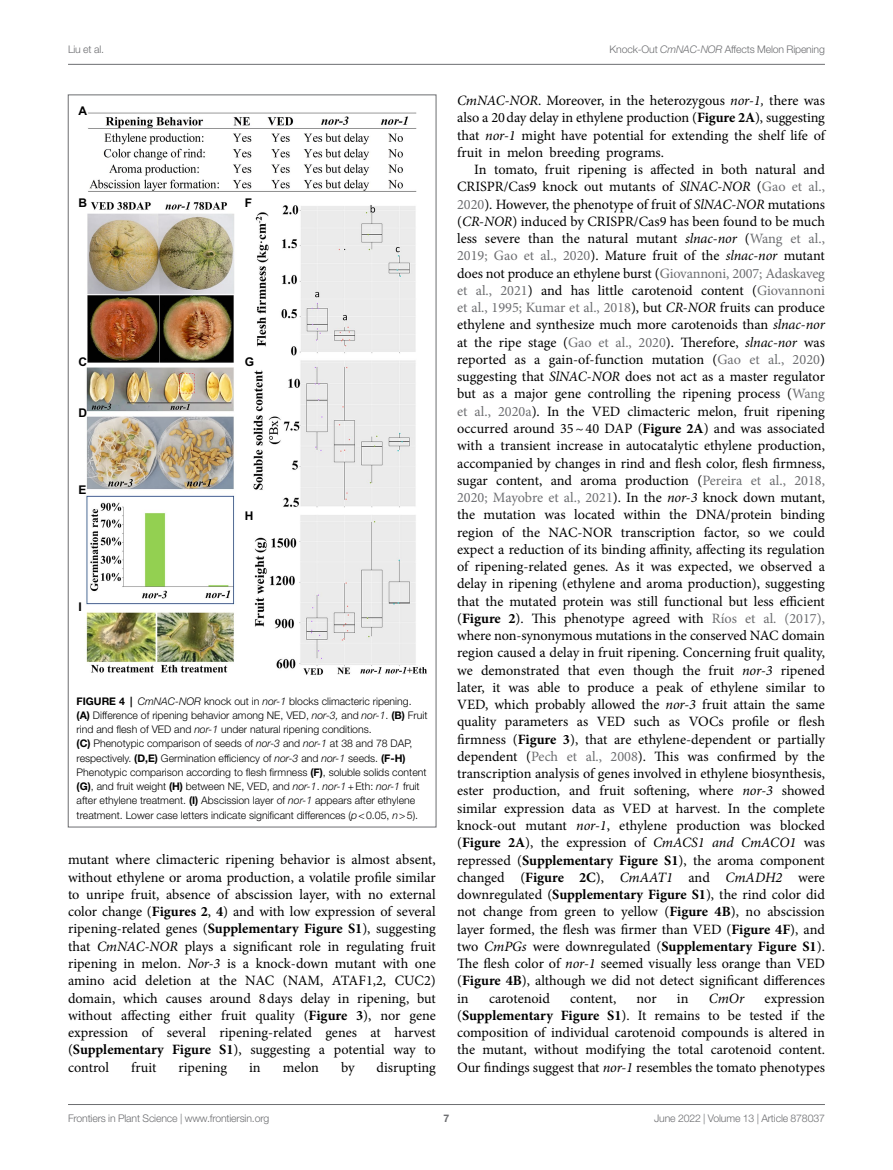
<style>
.page{position:relative;width:893px;height:1170px;background:#fff}
.page>*{position:absolute;margin:0;border:0;box-sizing:border-box;transform-origin:0 0}
.TEXT{font:14.25px/17.2px "Minion Pro";letter-spacing:-.005em;color:#000;text-align:justify}
.TEXT_FLUSH{font:14.25px/17.2px "Minion Pro";color:#000;text-align:justify}
.TEXT-2{font:italic 14.25px "Minion Pro";color:#000}
.t1{font:700 12px "Arial";color:#000}
.FIG_LEG{font:300 10.5px/14.2px "Helvetica Neue LT Std";color:#000}
.t2{font:300 10.5px "Helvetica Neue LT Std";letter-spacing:-.015em;color:#6d6e71}
.t3{font:700 10.5px "Helvetica Neue LT Std";color:#6d6e71}
.s1{font-style:italic}
.s2{font-weight:700}
.s3{color:#6d6e71}
</style>
<div class="page">
<hr style="left:68px;top:64px;width:757px;height:1px;background:#6d6e71">
<hr style="left:68px;top:1104px;width:757px;height:1px;background:#6d6e71">
<img style="left:86px;top:112px;width:341px;height:563px">
<p class="t2" style="left:68px;top:42px;width:38px">Liu et al.</p>
<p class="t2" style="left:610px;top:42px;width:217px">Knock-Out <span class="s1">CmNAC</span>-<span class="s1">NOR</span> Affects Melon Ripening</p>
<p class="t1" style="left:78px;top:102px;width:10px">A</p>
<p class="t1" style="left:78px;top:194px;width:10px">B</p>
<p class="t1" style="left:245px;top:194px;width:9px">F</p>
<p class="t1" style="left:78px;top:353px;width:10px">C</p>
<p class="t1" style="left:78px;top:404px;width:10px">D</p>
<p class="t1" style="left:78px;top:481px;width:10px">E</p>
<p class="t1" style="left:78px;top:598px;width:5px">I</p>
<p class="t1" style="left:245px;top:353px;width:11px">G</p>
<p class="t1" style="left:245px;top:507px;width:10px">H</p>
<p class="FIG_LEG" style="left:77px;top:693px;width:352px"><span class="s2">FIGURE 4 |</span> <span class="s1">CmNAC-NOR</span> knock out in <span class="s1">nor-1</span> blocks climacteric ripening. <span class="s2">(A)</span> Difference of ripening behavior among NE, VED, <span class="s1">nor-3,</span> and <span class="s1">nor-1</span>. <span class="s2">(B)</span> Fruit rind and flesh of VED and <span class="s1">nor-1</span> under natural ripening conditions.<br><span class="s2">(C)</span> Phenotypic comparison of seeds of <span class="s1">nor-3</span> and <span class="s1">nor-1</span> at 38 and 78 DAP, respectively. <span class="s2">(D,E)</span> Germination efficiency of <span class="s1">nor-3</span> and <span class="s1">nor-1</span> seeds. <span class="s2">(F-H)<br></span>Phenotypic comparison according to flesh firmness <span class="s2">(F)</span>, soluble solids content <span class="s2">(G)</span>, and fruit weight <span class="s2">(H)</span> between NE, VED, and <span class="s1">nor-1</span>. <span class="s1">nor-1</span>+Eth: <span class="s1">nor-1</span> fruit after ethylene treatment. <span class="s2">(I)</span> Abscission layer of <span class="s1">nor-1</span> appears after ethylene treatment. Lower case letters indicate significant differences (<span class="s1">p</span>&lt;0.05, <span class="s1">n</span>&gt;5).</p>
<p class="TEXT_FLUSH" style="left:68px;top:851px;width:369px">mutant where climacteric ripening behavior is almost absent, without ethylene or aroma production, a volatile profile similar to unripe fruit, absence of abscission layer, with no external color change (<span class="s2">Figures 2</span>, <span class="s2">4</span>) and with low expression of several ripening-related genes (<span class="s2">Supplementary Figure S1</span>), suggesting that <span class="s1">CmNAC-NOR</span> plays a significant role in regulating fruit ripening in melon. <span class="s1">Nor-3</span> is a knock-down mutant with one amino acid deletion at the NAC (NAM, ATAF1,2, CUC2) domain, which causes around 8days delay in ripening, but without affecting either fruit quality (<span class="s2">Figure 3</span>), nor gene expression of several ripening-related genes at harvest (<span class="s2">Supplementary Figure S1</span>), suggesting a potential way to control</p>
<p class="TEXT_FLUSH" style="left:131px;top:1058px;width:27px">fruit</p>
<p class="TEXT_FLUSH" style="left:178px;top:1058px;width:50px">ripening</p>
<p class="TEXT_FLUSH" style="left:249px;top:1058px;width:13px">in</p>
<p class="TEXT_FLUSH" style="left:283px;top:1058px;width:38px">melon</p>
<p class="TEXT_FLUSH" style="left:341px;top:1058px;width:15px">by</p>
<p class="TEXT_FLUSH" style="left:377px;top:1058px;width:61px">disrupting</p>
<p class="TEXT_FLUSH" style="left:457px;top:92px;width:369px"><span class="s1">CmNAC-NOR</span>. Moreover, in the heterozygous <span class="s1">nor-1,</span> there was also a 20day delay in ethylene production (<span class="s2">Figure 2A</span>), suggesting that <span class="s1">nor-1</span> might have potential for extending the shelf life of fruit in melon breeding programs.</p>
<p class="TEXT" style="left:457px;top:161px;width:369px;text-indent:17px">In tomato, fruit ripening is affected in both natural and CRISPR/Cas9 knock out mutants of <span class="s1">SlNAC-NOR</span> (<span class="s3">Gao et al., 2020</span>). However, the phenotype of fruit of <span class="s1">SlNAC-NOR</span> mutations (<span class="s1">CR-NOR</span>) induced by CRISPR/Cas9 has been found to be much less severe than the natural mutant <span class="s1">slnac-nor</span> (<span class="s3">Wang et al., 2019; Gao et al., 2020</span>). Mature fruit of the <span class="s1">slnac-nor</span> mutant does not produce an ethylene burst (<span class="s3">Giovannoni, 2007; Adaskaveg et al., 2021</span>) and has little carotenoid content (<span class="s3">Giovannoni et al., 1995; Kumar et al., 2018</span>), but <span class="s1">CR-NOR</span> fruits can produce ethylene and synthesize much more carotenoids than <span class="s1">slnac-nor </span>at the ripe stage (<span class="s3">Gao et al., 2020</span>). Therefore, <span class="s1">slnac-nor</span> was reported as a gain-of-function mutation (<span class="s3">Gao et al., 2020</span>) suggesting that <span class="s1">SlNAC-NOR</span> does not act as a master regulator but as a major gene controlling the ripening process (<span class="s3">Wang et al., 2020a</span>). In the VED climacteric melon, fruit ripening occurred around 35~40 DAP (<span class="s2">Figure 2A</span>) and was associated with a transient increase in autocatalytic ethylene production, accompanied by changes in rind and flesh color, flesh firmness, sugar content, and aroma production (<span class="s3">Pereira et al., 2018, 2020; Mayobre et al., 2021</span>). In the <span class="s1">nor-3</span> knock down mutant, the mutation was located within the DNA/protein binding region of the NAC-NOR transcription factor, so we could expect a reduction of its binding affinity, affecting its regulation of ripening-related genes. As it was expected, we observed a delay in ripening (ethylene and aroma production), suggesting that the mutated protein was still functional but less efficient (<span class="s2">Figure 2</span>). This phenotype agreed with <span class="s3">Ríos et al. (2017), </span>where non-synonymous mutations in the conserved NAC domain region caused a delay in fruit ripening. Concerning fruit quality, we demonstrated that even though the fruit <span class="s1">nor-3</span> ripened later, it was able to produce a peak of ethylene similar to VED, which probably allowed the <span class="s1">nor-3</span> fruit attain the same quality parameters as VED such as VOCs profile or flesh firmness (<span class="s2">Figure 3</span>), that are ethylene-dependent or partially dependent (<span class="s3">Pech et al., 2008</span>). This was confirmed by the transcription analysis of genes involved in ethylene biosynthesis, ester production, and fruit softening, where <span class="s1">nor-3</span> showed similar expression data as VED at harvest. In the complete knock-out mutant <span class="s1">nor-1</span>, ethylene production was blocked (<span class="s2">Figure 2A</span>), the expression of <span class="s1">CmACS1 and CmACO1</span> was repressed (<span class="s2">Supplementary Figure S1</span>), the aroma component changed (<span class="s2">Figure 2C</span>), <span class="s1">CmAAT1</span> and <span class="s1">CmADH2</span> were downregulated (<span class="s2">Supplementary Figure S1</span>), the rind color did not change from green to yellow (<span class="s2">Figure 4B</span>), no abscission layer formed, the flesh was firmer than VED (<span class="s2">Figure 4F</span>), and two <span class="s1">CmPGs</span> were downregulated (<span class="s2">Supplementary Figure S1</span>).<br>The flesh color of <span class="s1">nor-1</span> seemed visually less orange than VED (<span class="s2">Figure 4B</span>), although we did not detect significant differences in</p>
<p class="TEXT" style="left:489px;top:989px;width:62px">carotenoid</p>
<p class="TEXT" style="left:570px;top:989px;width:48px">content,</p>
<p class="TEXT" style="left:637px;top:989px;width:22px">nor</p>
<p class="TEXT" style="left:677px;top:989px;width:13px">in</p>
<p class="TEXT-2" style="left:709px;top:988px;width:37px">CmOr</p>
<p class="TEXT" style="left:457px;top:989px;width:369px;text-indent:307px">expression (<span class="s2">Supplementary Figure S1</span>). It remains to be tested if the composition of individual carotenoid compounds is altered in the mutant, without modifying the total carotenoid content.<br>Our findings suggest that <span class="s1">nor-1</span> resembles the tomato phenotypes</p>
<p class="t2" style="left:68px;top:1111px;width:203px">Frontiers in Plant Science | www.frontiersin.org</p>
<p class="t3" style="left:444px;top:1111px;width:7px">7</p>
<p class="t2" style="left:654px;top:1111px;width:172px">June 2022 | Volume 13 | Article 878037</p>
</div>
